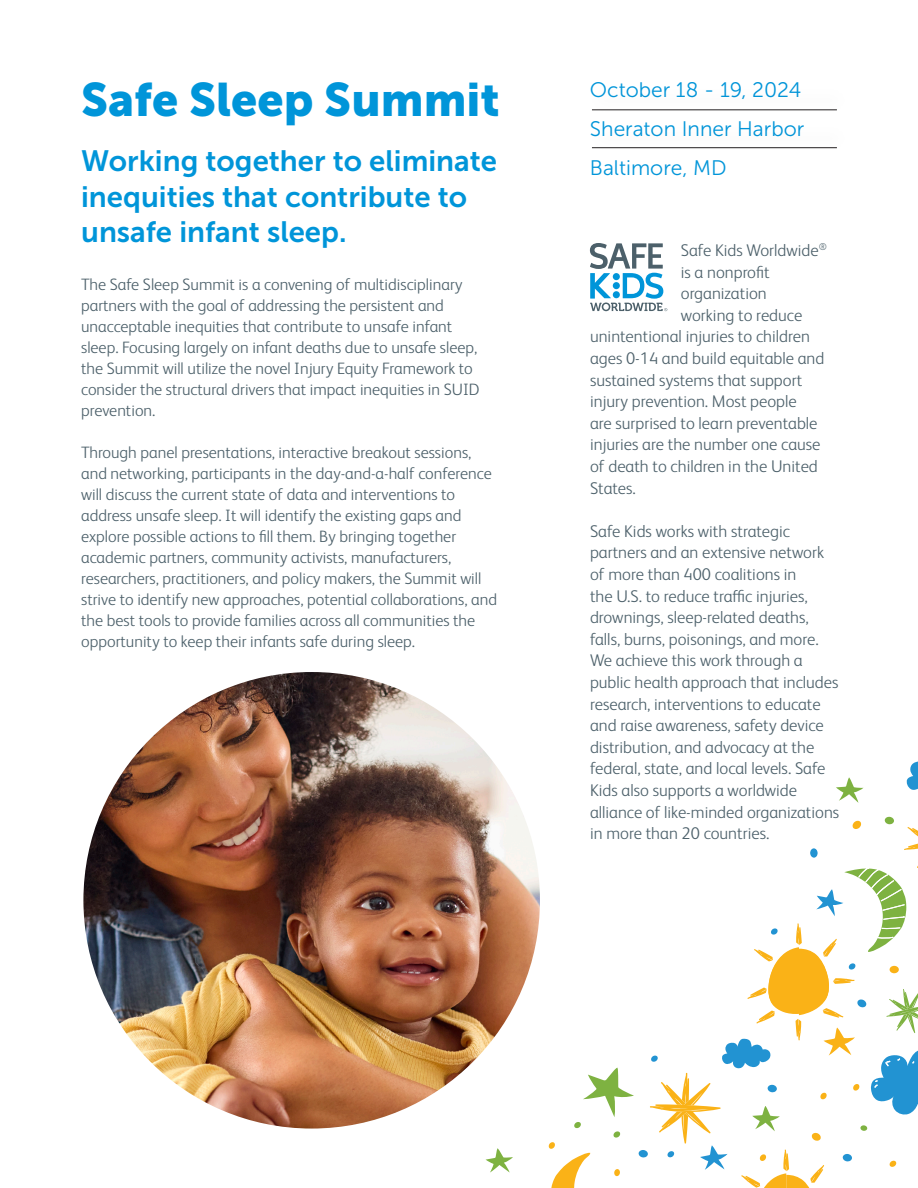
<style>
.page{position:relative;width:918px;height:1188px;background:#fff}
.page>*{position:absolute;margin:0;border:0;box-sizing:border-box;transform-origin:0 0}
.New_header{font:46.65px "Museo Sans 900";color:#0095d9}
.Smaller_Titles{font:29.25px "Museo Sans 700";color:#0095d9}
.Smaller_Titles-2{font:21px "Museo Sans 300";color:#0095d9}
.Body_Text{font:300 16.95px/21.6px "FS Albert Pro";color:#4c606a}
.Body_Text-2{font:300 16.5px/21px "FS Albert Pro";color:#4c606a}
</style>
<div class="page">
<svg style="left:906px;top:761px;width:12px;height:29px"></svg>
<svg style="left:836px;top:777px;width:28px;height:26px"></svg>
<svg style="left:486px;top:1148px;width:27px;height:25px"></svg>
<svg style="left:548px;top:817px;width:370px;height:371px"></svg>
<svg style="left:590px;top:243px;width:77px;height:68px"></svg>
<hr style="left:592px;top:109px;width:245px;height:1px;background:#231f20">
<hr style="left:592px;top:147px;width:245px;height:1px;background:#231f20">
<img style="left:81px;top:669px;width:462px;height:462px;border-radius:231px">
<p class="New_header" style="left:81px;top:73px;width:420px">Safe Sleep Summit</p>
<p class="Smaller_Titles-2" style="left:590px;top:78px;width:213px">October 18 - 19, 2024</p>
<p class="Smaller_Titles-2" style="left:590px;top:118px;width:216px">Sheraton Inner Harbor</p>
<p class="Smaller_Titles" style="left:81px;top:145px;width:417px">Working together to eliminate</p>
<p class="Smaller_Titles-2" style="left:590px;top:157px;width:138px">Baltimore, MD</p>
<p class="Smaller_Titles" style="left:81px;top:180px;width:388px">inequities that contribute to</p>
<p class="Smaller_Titles" style="left:81px;top:215px;width:267px">unsafe infant sleep.</p>
<p class="Body_Text" style="left:681px;top:238px;width:148px">Safe Kids Worldwide<sup>®</sup></p>
<p class="Body_Text" style="left:681px;top:260px;width:90px">is a nonprofit</p>
<p class="Body_Text" style="left:681px;top:282px;width:87px">organization</p>
<p class="Body_Text" style="left:681px;top:303px;width:123px">working to reduce</p>
<p class="Body_Text" style="left:590px;top:325px;width:221px">unintentional injuries to children</p>
<p class="Body_Text" style="left:590px;top:346px;width:236px">ages 0-14 and build equitable and</p>
<p class="Body_Text" style="left:590px;top:368px;width:214px">sustained systems that support</p>
<p class="Body_Text" style="left:590px;top:390px;width:208px">injury prevention. Most people</p>
<p class="Body_Text" style="left:590px;top:411px;width:229px">are surprised to learn preventable</p>
<p class="Body_Text" style="left:590px;top:433px;width:232px">injuries are the number one cause</p>
<p class="Body_Text" style="left:590px;top:454px;width:229px">of death to children in the United</p>
<p class="Body_Text" style="left:590px;top:476px;width:47px">States.</p>
<p class="Body_Text" style="left:590px;top:519px;width:251px">Safe Kids works with strategic partners and an extensive network of more than 400 coalitions in<br>the U.S. to reduce traffic injuries, drownings, sleep-related deaths, falls, burns, poisonings, and more.<br>We achieve this work through a public health approach that includes research, interventions to educate and raise awareness, safety device distribution, and advocacy at the federal, state, and local levels. Safe Kids also supports a worldwide alliance of like-minded organizations in more than 20 countries.</p>
<p class="Body_Text-2" style="left:81px;top:273px;width:400px">The Safe Sleep Summit is a convening of multidisciplinary partners with the goal of addressing the persistent and unacceptable inequities that contribute to unsafe infant sleep. Focusing largely on infant deaths due to unsafe sleep, the Summit will utilize the novel Injury Equity Framework to consider the structural drivers that impact inequities in SUID prevention.</p>
<p class="Body_Text-2" style="left:81px;top:441px;width:417px">Through panel presentations, interactive breakout sessions, and networking, participants in the day-and-a-half conference will discuss the current state of data and interventions to address unsafe sleep. It will identify the existing gaps and explore possible actions to fill them. By bringing together academic partners, community activists, manufacturers, researchers, practitioners, and policy makers, the Summit will strive to identify new approaches, potential collaborations, and the best tools to provide families across all communities the opportunity to keep their infants safe during sleep.</p>
</div>
